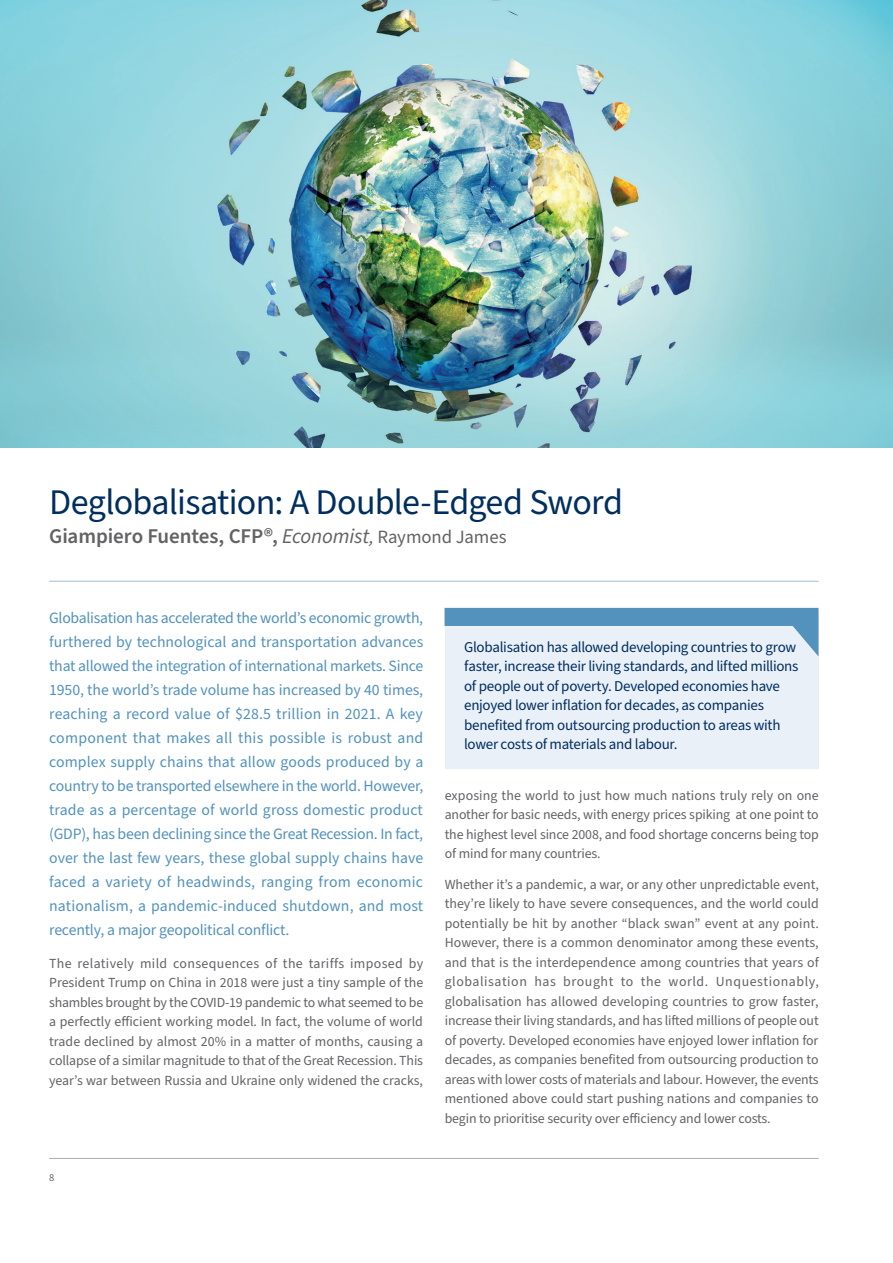
<style>
.page{position:relative;width:893px;height:1263px;background:#fff}
.page>*{position:absolute;margin:0;border:0;box-sizing:border-box;transform-origin:0 0}
.t1{font:36px "Source Sans Pro";letter-spacing:-.02em;color:#002e5e}
.t2{font:600 21px "Source Sans Pro";letter-spacing:-.005em;color:#636366}
.t3{font:15.75px/24px "Source Sans Pro";letter-spacing:.01em;color:#5292bd;text-align:justify}
.t4{font:15px/19.5px "Source Sans Pro";letter-spacing:-.015em;color:#002e5e}
.t5{font:13.8px/19.5px "Source Sans Pro";letter-spacing:-.01em;color:#636366;text-align:justify}
.t6{font:10.5px "Source Sans Pro";color:#636366}
.s1{font-weight:400;font-style:italic}
.s2{font-weight:400;font-style:italic;font-size:18.75px}
.s3{font-weight:400;font-size:18.75px}
</style>
<div class="page">
<hr style="left:49px;top:1158px;width:770px;height:1px;background:#adaeb2">
<hr style="left:49px;top:581px;width:770px;height:1px;background:#a1bed8">
<div style="left:445px;top:615px;width:373px;height:154px;background:#eaf0f7"></div>
<svg style="left:445px;top:608px;width:373px;height:48px"></svg>
<img style="left:0;top:0;width:893px;height:447px">
<h1 class="t1" style="left:49px;top:478px;width:575px">Deglobalisation: A Double-Edged Sword</h1>
<h2 class="t2" style="left:49px;top:522px;width:459px">Giampiero Fuentes, CFP®, <span class="s1">Economist</span><span class="s2">,</span> <span class="s3">Raymond James</span></h2>
<p class="t3" style="left:49px;top:606px;width:376px">Globalisation has accelerated the world’s economic growth, furthered by technological and transportation advances that allowed the integration of international markets. Since 1950, the world’s trade volume has increased by 40 times, reaching a record value of $28.5 trillion in 2021. A key component that makes all this possible is robust and complex supply chains that allow goods produced by a country to be transported elsewhere in the world. However, trade as a percentage of world gross domestic product (GDP), has been declining since the Great Recession. In fact, over the last few years, these global supply chains have faced a variety of headwinds, ranging from economic nationalism, a pandemic-induced shutdown, and most recently, a major geopolitical conflict.</p>
<p class="t5" style="left:49px;top:954px;width:376px">The relatively mild consequences of the tariffs imposed by President Trump on China in 2018 were just a tiny sample of the shambles brought by the COVID-19 pandemic to what seemed to be a perfectly efficient working model. In fact, the volume of world trade declined by almost 20% in a matter of months, causing a collapse of a similar magnitude to that of the Great Recession. This year’s war between Russia and Ukraine only widened the cracks,</p>
<p class="t6" style="left:49px;top:1170px;width:7px">8</p>
<p class="t4" style="left:464px;top:637px;width:336px">Globalisation has allowed developing countries to grow faster, increase their living standards, and lifted millions of people out of poverty. Developed economies have enjoyed lower inflation for decades, as companies benefited from outsourcing production to areas with lower costs of materials and labour.</p>
<p class="t5" style="left:445px;top:786px;width:376px">exposing the world to just how much nations truly rely on one another for basic needs, with energy prices spiking at one point to the highest level since 2008, and food shortage concerns being top of mind for many countries.</p>
<p class="t5" style="left:445px;top:875px;width:376px">Whether it’s a pandemic, a war, or any other unpredictable event, they’re likely to have severe consequences, and the world could potentially be hit by another “black swan” event at any point.<br>However, there is a common denominator among these events, and that is the interdependence among countries that years of globalisation has brought to the world. Unquestionably, globalisation has allowed developing countries to grow faster, increase their living standards, and has lifted millions of people out of poverty. Developed economies have enjoyed lower inflation for decades, as companies benefited from outsourcing production to areas with lower costs of materials and labour. However, the events mentioned above could start pushing nations and companies to begin to prioritise security over efficiency and lower costs.</p>
</div>
